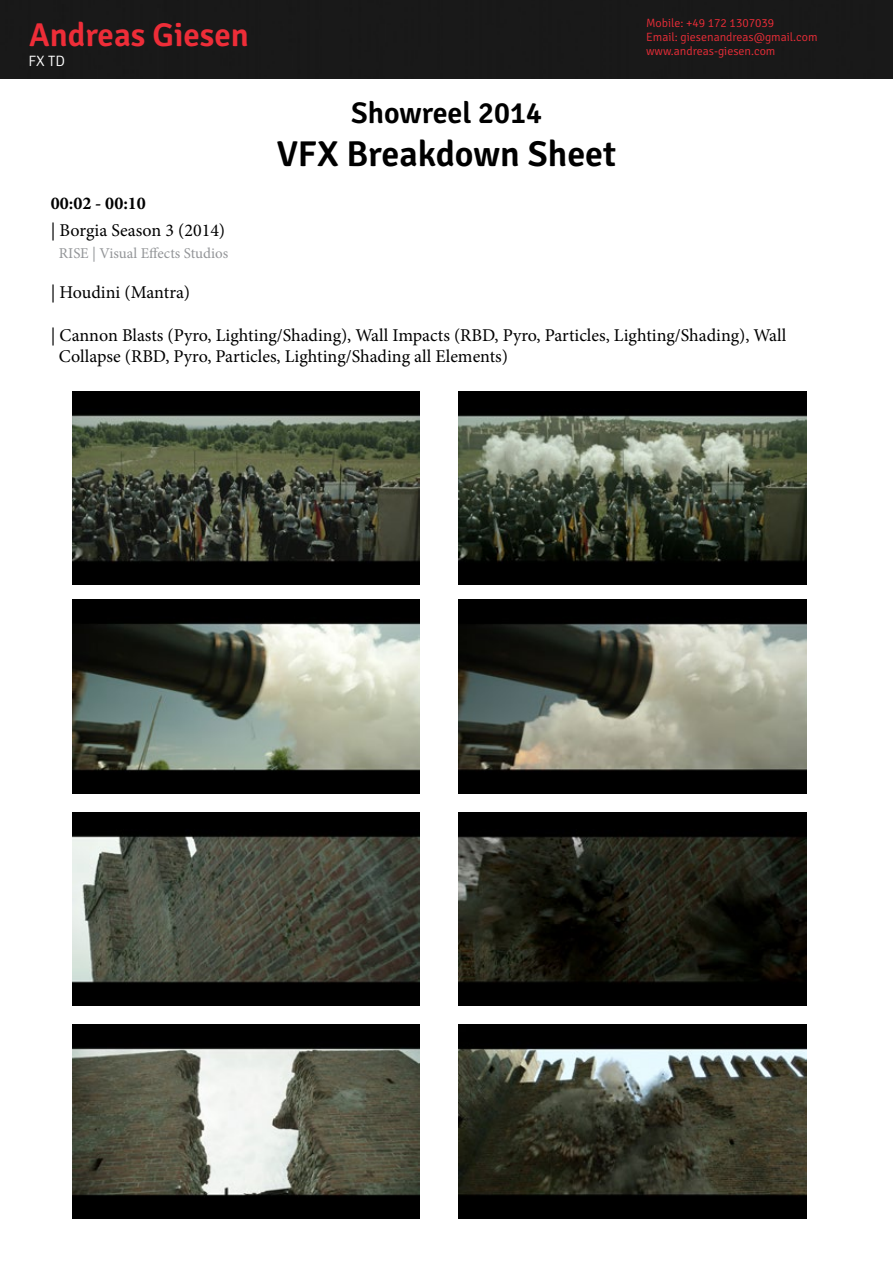
<style>
.page{position:relative;width:893px;height:1263px;background:#fff}
.page>*{position:absolute;margin:0;border:0;box-sizing:border-box;transform-origin:0 0}
.t1{font:600 36px "Signika";color:#000}
.t2{font:600 33px "Signika";color:#ee2d38}
.t3{font:600 30px "Signika";color:#000}
.t4{font:18px/21.6px "Minion Pro";color:#000}
.t5{font:700 18px "Minion Pro";color:#000}
.t6{font:15px "Minion Pro";color:#939598}
.t7{font:300 15px "Signika";color:#fff}
.t8{font:300 12px/14.4px "Signika";color:#ee2d38}
</style>
<div class="page">
<div style="left:4px;top:0;width:889px;height:79px;background:#191919"></div>
<img style="left:0;top:0;width:4px;height:79px">
<img style="left:72px;top:391px;width:347px;height:194px">
<img style="left:459px;top:391px;width:347px;height:194px">
<img style="left:72px;top:600px;width:347px;height:193px">
<img style="left:72px;top:812px;width:347px;height:194px">
<img style="left:72px;top:1025px;width:347px;height:193px">
<img style="left:459px;top:600px;width:347px;height:193px">
<img style="left:459px;top:812px;width:347px;height:194px">
<img style="left:459px;top:1025px;width:347px;height:193px">
<h2 class="t2" style="left:29px;top:16px;width:221px">Andreas Giesen</h2>
<p class="t7" style="left:29px;top:53px;width:38px">FX TD</p>
<h3 class="t3" style="left:351px;top:95px;width:192px">Showreel 2014</h3>
<h1 class="t1" style="left:277px;top:133px;width:341px">VFX Breakdown Sheet</h1>
<p class="t8" style="left:646px;top:16px;width:173px">Mobile: +49 172 1307039<br>Email: giesenandreas@gmail.com www.andreas-giesen.com</p>
<p class="t5" style="left:51px;top:190px;width:97px">00:02 - 00:10</p>
<p class="t4" style="left:51px;top:220px;width:176px">| Borgia Season 3 (2014)</p>
<p class="t6" style="left:59px;top:243px;width:171px">RISE | Visual Effects Studios</p>
<p class="t4" style="left:51px;top:281px;width:141px">| Houdini (Mantra)</p>
<p class="t4" style="left:59px;top:324px;width:729px;text-indent:-8px">| Cannon Blasts (Pyro, Lighting/Shading), Wall Impacts (RBD, Pyro, Particles, Lighting/Shading), Wall<br>Collapse (RBD, Pyro, Particles, Lighting/Shading all Elements)</p>
</div>
